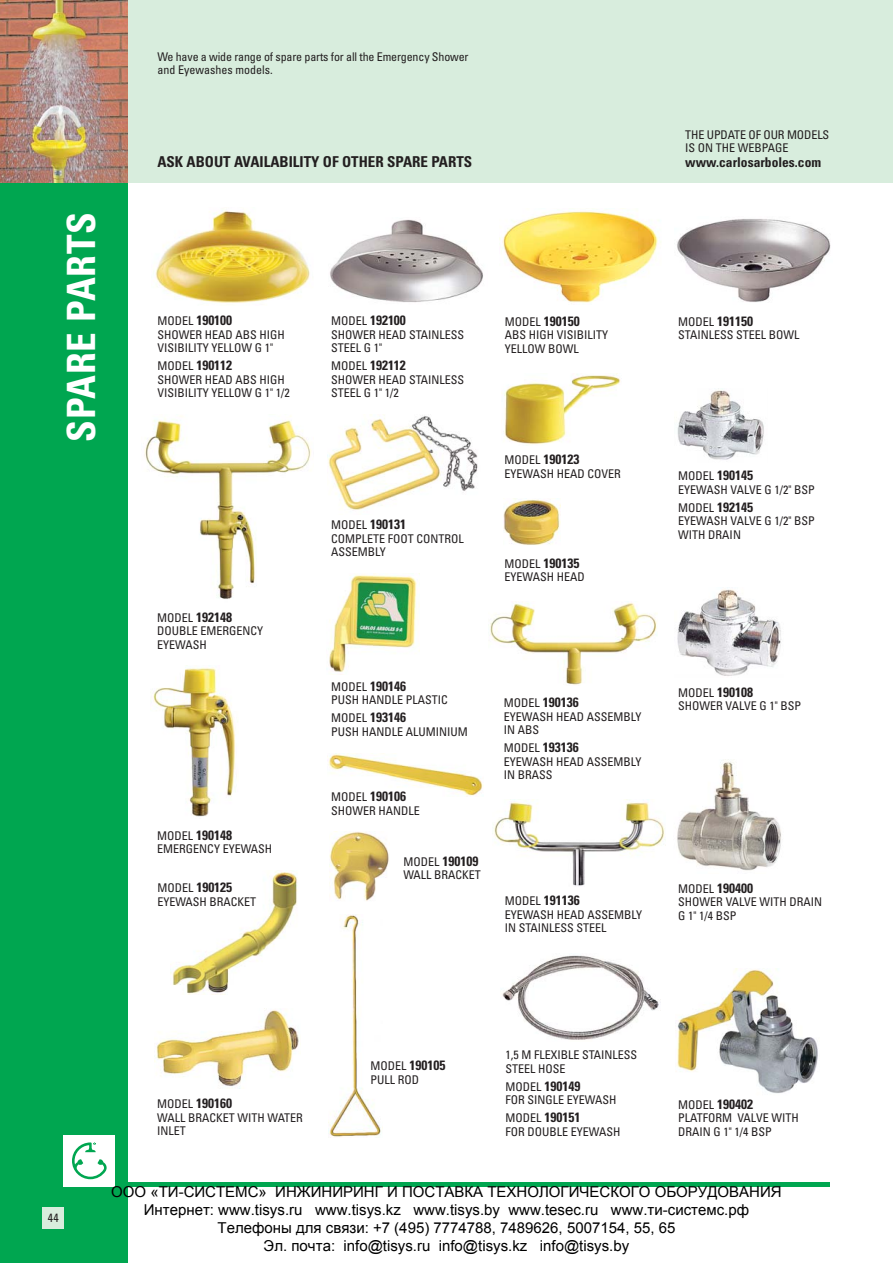
<style>
.page{position:relative;width:893px;height:1263px;background:#fff}
.page>*{position:absolute;margin:0;border:0;box-sizing:border-box;transform-origin:0 0}
.t1{font:700 condensed 39px "Univers LT Std";letter-spacing:.02em;color:#fff}
.t2{font:15px/18px "Arial";color:#000;text-align:center}
.t3{font:700 condensed 15px "Univers LT Std";color:#231f20}
.t4{font:700 condensed 13.5px "Univers LT Std";color:#231f20}
.t5{font:condensed 12px/13.5px "Univers LT Std";color:#231f20}
.s1{font-weight:400;font-size:12px}
</style>
<div class="page">
<img style="left:677px;top:759px;width:104px;height:112px">
<img style="left:677px;top:589px;width:104px;height:87px">
<img style="left:677px;top:219px;width:154px;height:83px">
<img style="left:499px;top:211px;width:162px;height:92px">
<img style="left:144px;top:416px;width:167px;height:183px">
<img style="left:154px;top:1008px;width:145px;height:78px">
<img style="left:328px;top:914px;width:53px;height:223px">
<img style="left:327px;top:753px;width:157px;height:43px">
<img style="left:328px;top:414px;width:150px;height:96px">
<img style="left:503px;top:373px;width:118px;height:72px">
<img style="left:504px;top:498px;width:56px;height:47px">
<img style="left:494px;top:802px;width:171px;height:84px">
<img style="left:490px;top:603px;width:167px;height:82px">
<img style="left:329px;top:573px;width:88px;height:99px">
<img style="left:502px;top:955px;width:159px;height:85px">
<img style="left:677px;top:388px;width:87px;height:72px">
<div style="left:119px;top:0;width:774px;height:183px;background:#d8eddd"></div>
<div style="left:0;top:157px;width:128px;height:1106px;background:#00a650"></div>
<div style="left:43px;top:1208px;width:21px;height:21px;background:#d8eddd"></div>
<div style="left:64px;top:1135px;width:51px;height:51px;background:#fff"></div>
<svg style="left:72px;top:1142px;width:35px;height:37px"></svg>
<hr style="left:119px;top:1182px;width:710px;height:4px;background:#00a650">
<img style="left:0;top:0;width:128px;height:183px">
<img style="left:156px;top:210px;width:154px;height:93px">
<img style="left:330px;top:219px;width:153px;height:84px">
<img style="left:677px;top:969px;width:141px;height:125px">
<img style="left:329px;top:832px;width:60px;height:69px">
<img style="left:150px;top:667px;width:85px;height:150px">
<img style="left:172px;top:871px;width:126px;height:124px">
<h1 class="t1" style="left:65px;top:442px;width:231px;rotate:-90deg">SPARE PARTS</h1>
<p class="t5" style="left:157px;top:50px;width:313px">We have a wide range of spare parts for all the Emergency Shower and Eyewashes models.</p>
<p class="t3" style="left:157px;top:155px;width:316px">ASK ABOUT AVAILABILITY OF OTHER SPARE PARTS</p>
<p class="t5" style="left:685px;top:128px;width:146px">THE UPDATE OF OUR MODELS<br>IS ON THE WEBPAGE</p>
<p class="t4" style="left:685px;top:157px;width:137px">www.carlosarboles.com</p>
<p class="t4" style="left:157px;top:315px;width:76px"><span class="s1">MODEL</span> 190100</p>
<p class="t5" style="left:157px;top:329px;width:129px">SHOWER HEAD ABS HIGH<br>VISIBILITY YELLOW G 1"</p>
<p class="t4" style="left:157px;top:360px;width:76px"><span class="s1">MODEL</span> 190112</p>
<p class="t5" style="left:157px;top:374px;width:134px">SHOWER HEAD ABS HIGH<br>VISIBILITY YELLOW G 1" 1/2</p>
<p class="t4" style="left:157px;top:611px;width:76px"><span class="s1">MODEL</span> 192148</p>
<p class="t5" style="left:157px;top:625px;width:107px">DOUBLE EMERGENCY<br>EYEWASH</p>
<p class="t4" style="left:157px;top:829px;width:76px"><span class="s1">MODEL</span> 190148</p>
<p class="t5" style="left:157px;top:843px;width:116px">EMERGENCY EYEWASH</p>
<p class="t4" style="left:157px;top:882px;width:76px"><span class="s1">MODEL</span> 190125</p>
<p class="t5" style="left:157px;top:895px;width:100px">EYEWASH BRACKET</p>
<p class="t4" style="left:331px;top:315px;width:76px"><span class="s1">MODEL</span> 192100</p>
<p class="t5" style="left:331px;top:329px;width:135px">SHOWER HEAD STAINLESS<br>STEEL G 1"</p>
<p class="t4" style="left:331px;top:360px;width:76px"><span class="s1">MODEL</span> 192112</p>
<p class="t5" style="left:331px;top:374px;width:135px">SHOWER HEAD STAINLESS<br>STEEL G 1" 1/2</p>
<p class="t4" style="left:331px;top:519px;width:76px"><span class="s1">MODEL</span> 190131</p>
<p class="t5" style="left:331px;top:532px;width:134px">COMPLETE FOOT CONTROL<br>ASSEMBLY</p>
<p class="t4" style="left:505px;top:315px;width:76px"><span class="s1">MODEL</span> 190150</p>
<p class="t5" style="left:505px;top:329px;width:105px">ABS HIGH VISIBILITY<br>YELLOW BOWL</p>
<p class="t4" style="left:505px;top:454px;width:76px"><span class="s1">MODEL</span> 190123</p>
<p class="t5" style="left:505px;top:467px;width:118px">EYEWASH HEAD COVER</p>
<p class="t4" style="left:504px;top:557px;width:76px"><span class="s1">MODEL</span> 190135</p>
<p class="t5" style="left:504px;top:571px;width:82px">EYEWASH HEAD</p>
<p class="t4" style="left:678px;top:315px;width:76px"><span class="s1">MODEL</span> 191150</p>
<p class="t5" style="left:678px;top:329px;width:123px">STAINLESS STEEL BOWL</p>
<p class="t4" style="left:678px;top:470px;width:76px"><span class="s1">MODEL</span> 190145</p>
<p class="t5" style="left:678px;top:483px;width:138px">EYEWASH VALVE G 1/2" BSP</p>
<p class="t4" style="left:678px;top:501px;width:76px"><span class="s1">MODEL</span> 192145</p>
<p class="t5" style="left:678px;top:515px;width:138px">EYEWASH VALVE G 1/2" BSP<br>WITH DRAIN</p>
<p class="t4" style="left:331px;top:680px;width:76px"><span class="s1">MODEL</span> 190146</p>
<p class="t5" style="left:331px;top:694px;width:118px">PUSH HANDLE PLASTIC</p>
<p class="t4" style="left:331px;top:712px;width:76px"><span class="s1">MODEL</span> 193146</p>
<p class="t5" style="left:331px;top:726px;width:138px">PUSH HANDLE ALUMINIUM</p>
<p class="t4" style="left:331px;top:791px;width:76px"><span class="s1">MODEL</span> 190106</p>
<p class="t5" style="left:331px;top:805px;width:90px">SHOWER HANDLE</p>
<p class="t4" style="left:403px;top:855px;width:76px"><span class="s1">MODEL</span> 190109</p>
<p class="t5" style="left:403px;top:869px;width:79px">WALL BRACKET</p>
<p class="t4" style="left:504px;top:697px;width:76px"><span class="s1">MODEL</span> 190136</p>
<p class="t5" style="left:504px;top:710px;width:139px">EYEWASH HEAD ASSEMBLY<br>IN ABS</p>
<p class="t4" style="left:504px;top:742px;width:76px"><span class="s1">MODEL</span> 193136</p>
<p class="t5" style="left:504px;top:755px;width:139px">EYEWASH HEAD ASSEMBLY<br>IN BRASS</p>
<p class="t4" style="left:505px;top:895px;width:76px"><span class="s1">MODEL</span> 191136</p>
<p class="t5" style="left:505px;top:909px;width:139px">EYEWASH HEAD ASSEMBLY<br>IN STAINLESS STEEL</p>
<p class="t4" style="left:678px;top:686px;width:76px"><span class="s1">MODEL</span> 190108</p>
<p class="t5" style="left:678px;top:700px;width:124px">SHOWER VALVE G 1" BSP</p>
<p class="t4" style="left:678px;top:882px;width:76px"><span class="s1">MODEL</span> 190400</p>
<p class="t5" style="left:678px;top:896px;width:145px">SHOWER VALVE WITH DRAIN<br>G 1" 1/4 BSP</p>
<p class="t5" style="left:48px;top:1211px;width:13px">44</p>
<p class="t4" style="left:157px;top:1098px;width:76px"><span class="s1">MODEL</span> 190160</p>
<p class="t5" style="left:157px;top:1111px;width:147px">WALL BRACKET WITH WATER<br>INLET</p>
<p class="t4" style="left:370px;top:1060px;width:76px"><span class="s1">MODEL</span> 190105</p>
<p class="t5" style="left:370px;top:1073px;width:50px">PULL ROD</p>
<p class="t5" style="left:505px;top:1049px;width:133px">1,5 M FLEXIBLE STAINLESS<br>STEEL HOSE</p>
<p class="t4" style="left:505px;top:1080px;width:76px"><span class="s1">MODEL</span> 190149</p>
<p class="t5" style="left:505px;top:1094px;width:112px">FOR SINGLE EYEWASH</p>
<p class="t4" style="left:505px;top:1112px;width:76px"><span class="s1">MODEL</span> 190151</p>
<p class="t5" style="left:505px;top:1125px;width:116px">FOR DOUBLE EYEWASH</p>
<p class="t4" style="left:678px;top:1098px;width:76px"><span class="s1">MODEL</span> 190402</p>
<p class="t5" style="left:678px;top:1112px;width:122px">PLATFORM VALVE WITH<br>DRAIN G 1" 1/4 BSP</p>
<p class="t2" style="left:111px;top:1183px;width:672px">ООО «ТИ-СИСТЕМС» ИНЖИНИРИНГ И ПОСТАВКА ТЕХНОЛОГИЧЕСКОГО ОБОРУДОВАНИЯ Интернет: www.tisys.ru www.tisys.kz www.tisys.by www.tesec.ru www.ти-системс.рф Телефоны для связи: +7 (495) 7774788, 7489626, 5007154, 55, 65<br>Эл. почта: info@tisys.ru info@tisys.kz info@tisys.by</p>
</div>
